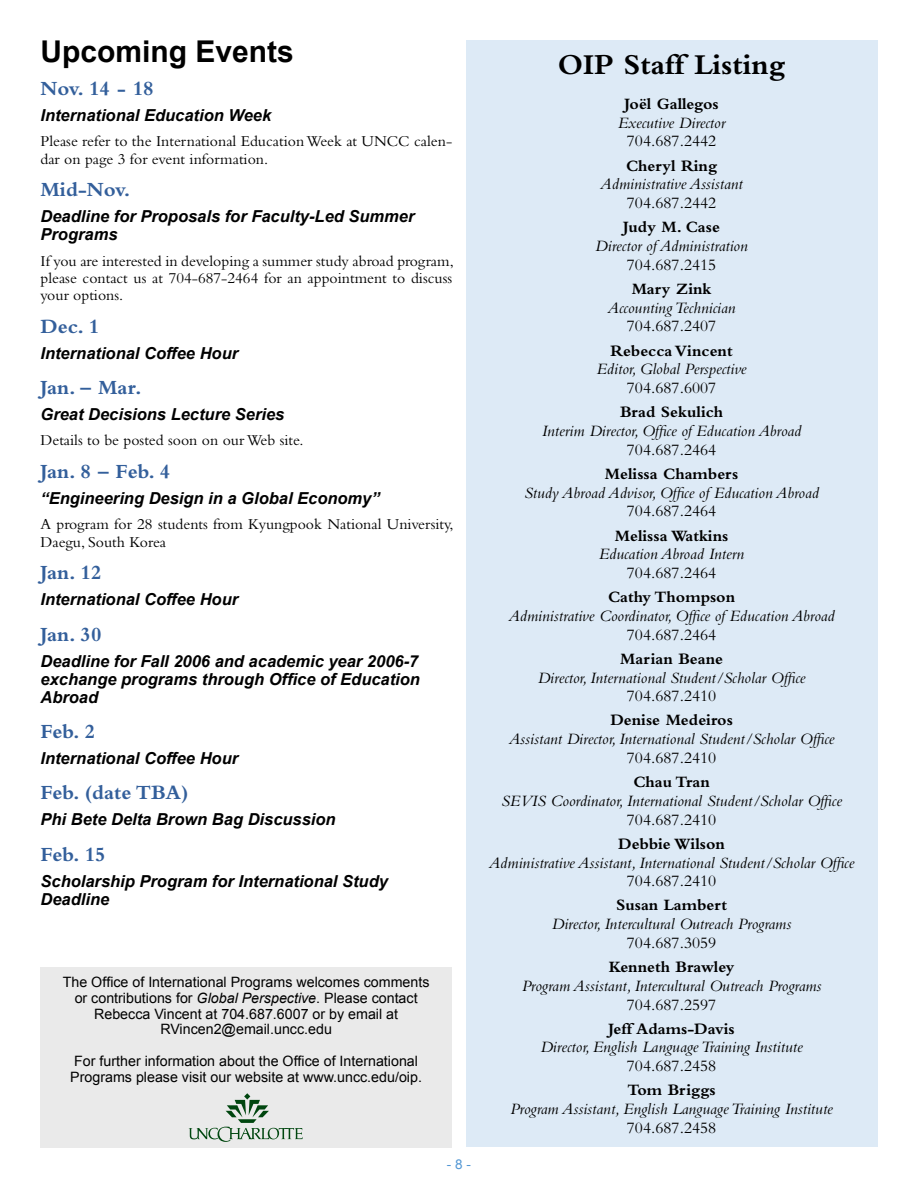
<style>
.page{position:relative;width:918px;height:1188px;background:#fff}
.page>*{position:absolute;margin:0;border:0;box-sizing:border-box;transform-origin:0 0}
.t1{font:700 30px "Bembo";color:#000}
.t2{font:700 30px "Arial";color:#000}
.t3{font:700 21px "Bembo";color:#335f9b}
.t4{font:italic 16.5px "Bembo";color:#000}
.t5{font:italic 700 16.5px/18px "Arial";color:#000}
.t6{font:16.5px "Bembo";color:#000}
.t7{font:700 16.5px "Bembo";color:#000}
.t8{font:15.75px/17.2px "Bembo";color:#000}
.t9{font:14.25px/15.8px "Arial";color:#000;text-align:center}
.t10{font:13.5px "Arial";color:#5397d4}
.s1{font-style:italic}
</style>
<div class="page">
<div style="left:40px;top:967px;width:412px;height:181px;background:#eaeaea"></div>
<div style="left:466px;top:40px;width:412px;height:1108px;background:#ddeaf6"></div>
<svg style="left:189px;top:1093px;width:114px;height:49px"></svg>
<h1 class="t2" style="left:41px;top:35px;width:255px">Upcoming Events</h1>
<p class="t3" style="left:41px;top:77px;width:115px">Nov. 14 - 18</p>
<p class="t5" style="left:41px;top:106px;width:232px">International Education Week</p>
<p class="t8" style="left:41px;top:132px;width:413px">Please refer to the International Education Week at UNCC calen&shy;dar on page 3 for event information.</p>
<p class="t3" style="left:41px;top:178px;width:92px">Mid-Nov.</p>
<p class="t5" style="left:41px;top:207px;width:376px">Deadline for Proposals for Faculty-Led Summer<br>Programs</p>
<p class="t8" style="left:41px;top:252px;width:415px;text-align:justify">If you are interested in developing a summer study abroad program, please contact us at 704-687-2464 for an appointment to discuss your options.</p>
<p class="t3" style="left:41px;top:314px;width:60px">Dec. 1</p>
<p class="t5" style="left:41px;top:344px;width:199px">International Coffee Hour</p>
<p class="t3" style="left:41px;top:376px;width:103px">Jan. – Mar.</p>
<p class="t5" style="left:41px;top:405px;width:245px">Great Decisions Lecture Series</p>
<p class="t8" style="left:41px;top:432px;width:265px">Details to be posted soon on our Web site.</p>
<p class="t3" style="left:41px;top:460px;width:131px">Jan. 8 – Feb. 4</p>
<p class="t5" style="left:41px;top:489px;width:341px">“Engineering Design in a Global Economy”</p>
<p class="t8" style="left:41px;top:516px;width:415px">A program for 28 students from Kyungpook National University,<br>Daegu, South Korea</p>
<p class="t3" style="left:41px;top:561px;width:63px">Jan. 12</p>
<p class="t5" style="left:41px;top:591px;width:199px">International Coffee Hour</p>
<p class="t3" style="left:41px;top:622px;width:63px">Jan. 30</p>
<p class="t5" style="left:41px;top:652px;width:381px;text-align:justify">Deadline for Fall 2006 and academic year 2006-7 exchange programs through Office of Education Abroad</p>
<p class="t3" style="left:41px;top:720px;width:56px">Feb. 2</p>
<p class="t5" style="left:41px;top:749px;width:199px">International Coffee Hour</p>
<p class="t3" style="left:41px;top:781px;width:149px">Feb. (date TBA)</p>
<p class="t5" style="left:41px;top:811px;width:297px">Phi Bete Delta Brown Bag Discussion</p>
<p class="t3" style="left:41px;top:842px;width:67px">Feb. 15</p>
<p class="t5" style="left:41px;top:872px;width:349px">Scholarship Program for International Study<br>Deadline</p>
<p class="t9" style="left:63px;top:974px;width:368px">The Office of International Programs welcomes comments or contributions for <span class="s1">Global Perspective</span>. Please contact Rebecca Vincent at 704.687.6007 or by email at RVincen2@email.uncc.edu</p>
<p class="t9" style="left:70px;top:1053px;width:353px;text-align:left">For further information about the Office of International<br>Programs please visit our website at www.uncc.edu/oip.</p>
<p class="t10" style="left:447px;top:1157px;width:26px">- 8 -</p>
<h1 class="t1" style="left:558px;top:48px;width:229px">OIP Staff Listing</h1>
<p class="t7" style="left:624px;top:95px;width:96px">Joël Gallegos</p>
<p class="t4" style="left:618px;top:113px;width:109px">Executive Director</p>
<p class="t6" style="left:627px;top:132px;width:91px">704.687.2442</p>
<p class="t7" style="left:626px;top:156px;width:93px">Cheryl Ring</p>
<p class="t4" style="left:600px;top:175px;width:144px">Administrative Assistant</p>
<p class="t6" style="left:627px;top:193px;width:91px">704.687.2442</p>
<p class="t7" style="left:623px;top:218px;width:98px">Judy M. Case</p>
<p class="t4" style="left:595px;top:236px;width:154px">Director of Administration</p>
<p class="t6" style="left:627px;top:255px;width:91px">704.687.2415</p>
<p class="t7" style="left:632px;top:280px;width:81px">Mary Zink</p>
<p class="t4" style="left:608px;top:298px;width:130px">Accounting Technician</p>
<p class="t6" style="left:627px;top:317px;width:91px">704.687.2407</p>
<p class="t7" style="left:611px;top:341px;width:124px">Rebecca Vincent</p>
<p class="t4" style="left:597px;top:359px;width:152px">Editor, Global Perspective</p>
<p class="t6" style="left:627px;top:378px;width:91px">704.687.6007</p>
<p class="t7" style="left:620px;top:403px;width:105px">Brad Sekulich</p>
<p class="t4" style="left:542px;top:421px;width:261px">Interim Director, Office of Education Abroad</p>
<p class="t6" style="left:627px;top:440px;width:91px">704.687.2464</p>
<p class="t7" style="left:605px;top:464px;width:135px">Melissa Chambers</p>
<p class="t4" style="left:524px;top:483px;width:296px">Study Abroad Advisor, Office of Education Abroad</p>
<p class="t6" style="left:627px;top:502px;width:91px">704.687.2464</p>
<p class="t7" style="left:615px;top:526px;width:115px">Melissa Watkins</p>
<p class="t4" style="left:599px;top:544px;width:147px">Education Abroad Intern</p>
<p class="t6" style="left:627px;top:563px;width:91px">704.687.2464</p>
<p class="t7" style="left:608px;top:588px;width:129px">Cathy Thompson</p>
<p class="t4" style="left:508px;top:606px;width:328px">Administrative Coordinator, Office of Education Abroad</p>
<p class="t6" style="left:627px;top:625px;width:91px">704.687.2464</p>
<p class="t7" style="left:620px;top:649px;width:104px">Marian Beane</p>
<p class="t4" style="left:538px;top:668px;width:269px">Director, International Student/Scholar Office</p>
<p class="t6" style="left:627px;top:687px;width:91px">704.687.2410</p>
<p class="t7" style="left:610px;top:711px;width:124px">Denise Medeiros</p>
<p class="t4" style="left:509px;top:729px;width:327px">Assistant Director, International Student/Scholar Office</p>
<p class="t6" style="left:627px;top:748px;width:91px">704.687.2410</p>
<p class="t7" style="left:633px;top:773px;width:78px">Chau Tran</p>
<p class="t4" style="left:501px;top:791px;width:342px">SEVIS Coordinator, International Student/Scholar Office</p>
<p class="t6" style="left:627px;top:810px;width:91px">704.687.2410</p>
<p class="t7" style="left:618px;top:834px;width:108px">Debbie Wilson</p>
<p class="t4" style="left:489px;top:853px;width:367px">Administrative Assistant, International Student/Scholar Office</p>
<p class="t6" style="left:627px;top:871px;width:91px">704.687.2410</p>
<p class="t7" style="left:616px;top:896px;width:112px">Susan Lambert</p>
<p class="t4" style="left:552px;top:914px;width:241px">Director, Intercultural Outreach Programs</p>
<p class="t6" style="left:627px;top:933px;width:91px">704.687.3059</p>
<p class="t7" style="left:609px;top:958px;width:127px">Kenneth Brawley</p>
<p class="t4" style="left:522px;top:976px;width:301px">Program Assistant, Intercultural Outreach Programs</p>
<p class="t6" style="left:627px;top:995px;width:91px">704.687.2597</p>
<p class="t7" style="left:608px;top:1019px;width:128px">Jeff Adams-Davis</p>
<p class="t4" style="left:540px;top:1038px;width:264px">Director, English Language Training Institute</p>
<p class="t6" style="left:627px;top:1056px;width:91px">704.687.2458</p>
<p class="t7" style="left:628px;top:1081px;width:90px">Tom Briggs</p>
<p class="t4" style="left:510px;top:1099px;width:324px">Program Assistant, English Language Training Institute</p>
<p class="t6" style="left:627px;top:1118px;width:91px">704.687.2458</p>
</div>
